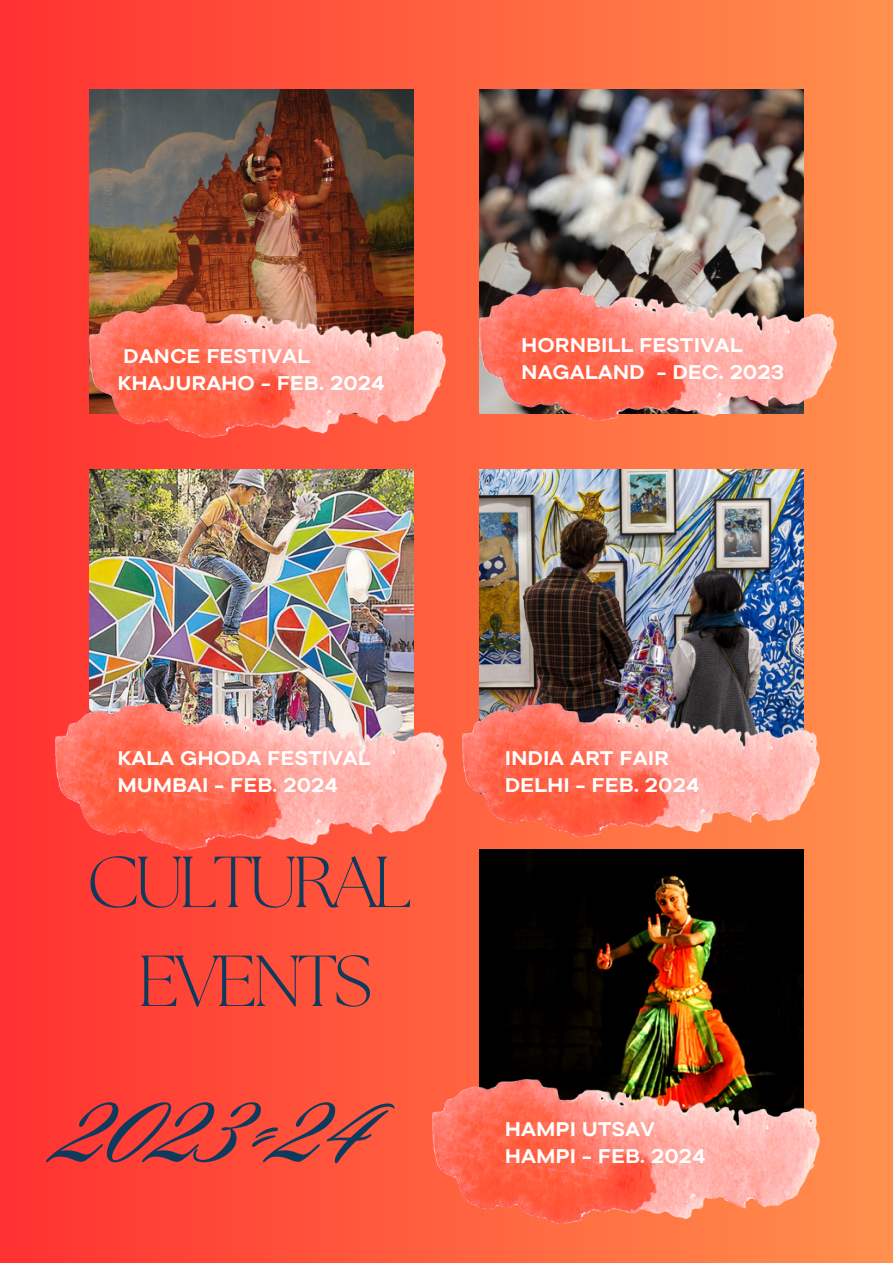
<style>
.page{position:relative;width:893px;height:1264px;background:#fff}
.page>*{position:absolute;margin:0;border:0;box-sizing:border-box;transform-origin:0 0}
.t1{font:148.8px "Sloop Script Pro";color:#0d3a5d}
.t2{font:300 72px "The Seasons";letter-spacing:-.06em;color:#0d3a5d}
.t3{font:700 19.65px "TT Commons Pro Exp";letter-spacing:-.005em;color:#fff}
</style>
<div class="page">
<div style="left:0;top:0;width:892px;height:1262px;background:linear-gradient(to right,#ff3131,#ff904d)"></div>
<img style="left:479px;top:849px;width:324px;height:230px">
<img style="left:89px;top:89px;width:324px;height:215px">
<img style="left:479px;top:469px;width:324px;height:234px">
<img style="left:479px;top:89px;width:324px;height:199px">
<img style="left:89px;top:469px;width:324px;height:234px">
<img style="left:89px;top:304px;width:357px;height:133px">
<img style="left:55px;top:703px;width:391px;height:146px">
<img style="left:463px;top:703px;width:356px;height:133px">
<img style="left:479px;top:288px;width:356px;height:132px">
<img style="left:433px;top:1079px;width:386px;height:143px">
<p class="t3" style="left:123px;top:343px;width:188px">DANCE FESTIVAL</p>
<p class="t3" style="left:117px;top:370px;width:269px">KHAJURAHO - FEB. 2024</p>
<p class="t3" style="left:521px;top:332px;width:223px">HORNBILL FESTIVAL</p>
<p class="t3" style="left:521px;top:359px;width:264px">NAGALAND - DEC. 2023</p>
<p class="t3" style="left:117px;top:745px;width:255px">KALA GHODA FESTIVAL</p>
<p class="t3" style="left:117px;top:772px;width:222px">MUMBAI - FEB. 2024</p>
<p class="t2" style="left:87px;top:849px;width:326px">CULTURAL</p>
<p class="t2" style="left:137px;top:948px;width:237px">EVENTS</p>
<p class="t1" style="left:64px;top:1041px;width:313px">2023-24</p>
<p class="t3" style="left:504px;top:745px;width:166px">INDIA ART FAIR</p>
<p class="t3" style="left:504px;top:772px;width:196px">DELHI - FEB. 2024</p>
<p class="t3" style="left:504px;top:1116px;width:152px">HAMPI UTSAV</p>
<p class="t3" style="left:504px;top:1143px;width:202px">HAMPI - FEB. 2024</p>
</div>
